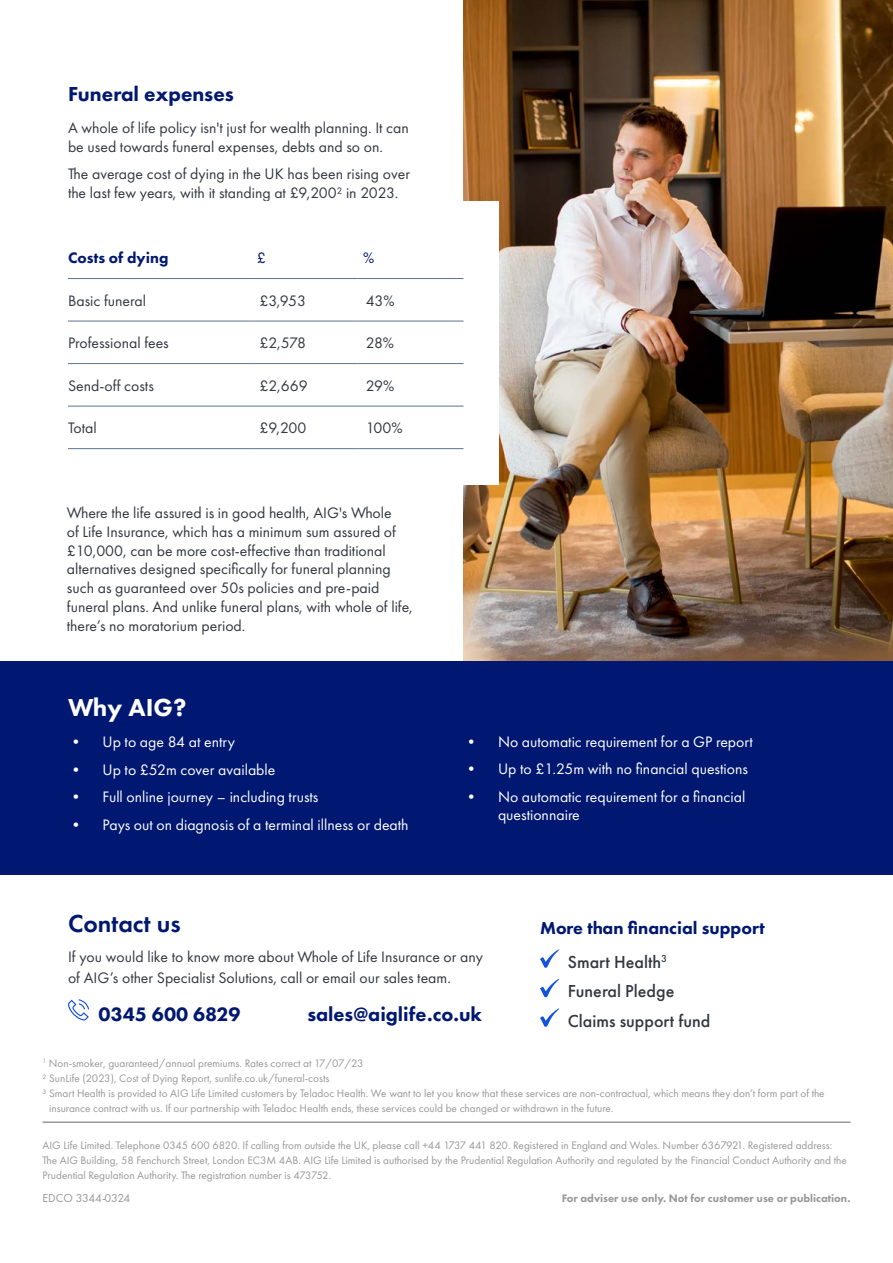
<style>
.page{position:relative;width:893px;height:1263px;background:#fff}
.page>*{position:absolute;margin:0;border:0;box-sizing:border-box;transform-origin:0 0}
.Body{font:600 25.5px "Futura PT";color:#001871}
.t1{font:800 25.5px "Futura PT";color:#fff}
.t2{font:800 21px "Futura PT";color:#001871}
.t3{font:800 20.25px "Futura PT";color:#001871}
.Body-2{font:500 18px "Futura PT";color:#343741}
.FUT_BOLD_-_12pt_Blue{font:800 18px "Futura PT";color:#001871}
.Body-3{font:15.75px/18.9px "Futura PT";color:#343741}
.Body-4{font:15.75px/18.9px "Futura PT";color:#fff}
.Body-5{font:800 15.75px "Futura PT";color:#001871}
.Body-6{font:15.75px "Futura PT";color:#001871}
.t4{font:12px "Futura PT";color:#999898}
.t5{font:11.25px/15px "Futura PT";color:#999898}
.t6{font:800 11.25px "Futura PT";color:#999898}
</style>
<div class="page">
<img style="left:463px;top:0;width:430px;height:661px">
<div style="left:0;top:661px;width:893px;height:213px;background:#001871"></div>
<svg style="left:68px;top:999px;width:21px;height:21px"></svg>
<hr style="left:43px;top:1121px;width:807px;height:2px;background:#999898">
<svg style="left:540px;top:949px;width:19px;height:19px"></svg>
<svg style="left:540px;top:979px;width:19px;height:18px"></svg>
<svg style="left:540px;top:1008px;width:19px;height:19px"></svg>
<div style="left:67px;top:201px;width:432px;height:283px;background:#fff"></div>
<hr style="left:68px;top:278px;width:183px;height:1px;background:#5d738d">
<hr style="left:68px;top:321px;width:183px;height:1px;background:#5d738d">
<hr style="left:68px;top:363px;width:183px;height:1px;background:#5d738d">
<hr style="left:68px;top:406px;width:183px;height:1px;background:#5d738d">
<hr style="left:68px;top:448px;width:183px;height:1px;background:#5d738d">
<hr style="left:251px;top:321px;width:106px;height:1px;background:#5d738d">
<hr style="left:357px;top:321px;width:106px;height:1px;background:#5d738d">
<hr style="left:251px;top:363px;width:106px;height:1px;background:#5d738d">
<hr style="left:357px;top:363px;width:106px;height:1px;background:#5d738d">
<hr style="left:251px;top:406px;width:106px;height:1px;background:#5d738d">
<hr style="left:357px;top:406px;width:106px;height:1px;background:#5d738d">
<hr style="left:251px;top:448px;width:106px;height:1px;background:#5d738d">
<hr style="left:357px;top:448px;width:106px;height:1px;background:#5d738d">
<hr style="left:251px;top:278px;width:106px;height:1px;background:#5d738d">
<hr style="left:357px;top:278px;width:106px;height:1px;background:#5d738d">
<h3 class="t2" style="left:68px;top:81px;width:167px">Funeral expenses</h3>
<p class="Body-3" style="left:68px;top:118px;width:342px">A whole of life policy isn't just for wealth planning. It can be used towards funeral expenses, debts and so on.</p>
<p class="Body-3" style="left:68px;top:164px;width:344px">The average cost of dying in the UK has been rising over the last few years, with it standing at £9,200² in 2023.</p>
<p class="Body-5" style="left:68px;top:248px;width:102px">Costs of dying</p>
<p class="Body-6" style="left:257px;top:249px;width:10px">£</p>
<p class="Body-6" style="left:363px;top:249px;width:13px">%</p>
<p class="Body-3" style="left:68px;top:291px;width:80px">Basic funeral</p>
<p class="Body-3" style="left:259px;top:291px;width:48px">£3,953</p>
<p class="Body-3" style="left:366px;top:291px;width:31px">43%</p>
<p class="Body-3" style="left:68px;top:334px;width:102px">Professional fees</p>
<p class="Body-3" style="left:259px;top:334px;width:48px">£2,578</p>
<p class="Body-3" style="left:366px;top:334px;width:30px">28%</p>
<p class="Body-3" style="left:68px;top:376px;width:87px">Send-off costs</p>
<p class="Body-3" style="left:259px;top:376px;width:50px">£2,669</p>
<p class="Body-3" style="left:366px;top:376px;width:30px">29%</p>
<p class="Body-3" style="left:68px;top:419px;width:30px">Total</p>
<p class="Body-3" style="left:259px;top:419px;width:49px">£9,200</p>
<p class="Body-3" style="left:366px;top:419px;width:39px">100%</p>
<p class="Body-3" style="left:67px;top:503px;width:347px">Where the life assured is in good health, AIG's Whole<br>of Life Insurance, which has a minimum sum assured of £10,000, can be more cost-effective than traditional alternatives designed specifically for funeral planning such as guaranteed over 50s policies and pre-paid funeral plans. And unlike funeral plans, with whole of life, there’s no moratorium period.</p>
<h2 class="t1" style="left:68px;top:691px;width:120px">Why AIG?</h2>
<p class="Body-4" style="left:68px;top:732px;width:168px">• Up to age 84 at entry</p>
<p class="Body-4" style="left:68px;top:760px;width:209px">• Up to £52m cover available</p>
<p class="Body-4" style="left:68px;top:787px;width:252px">• Full online journey – including trusts</p>
<p class="Body-4" style="left:68px;top:815px;width:342px">• Pays out on diagnosis of a terminal illness or death</p>
<p class="Body-4" style="left:463px;top:732px;width:291px">• No automatic requirement for a GP report</p>
<p class="Body-4" style="left:463px;top:759px;width:286px">• Up to £1.25m with no financial questions</p>
<p class="Body-4" style="left:498px;top:787px;width:249px;text-indent:-34px">• No automatic requirement for a financial questionnaire</p>
<p class="Body" style="left:68px;top:908px;width:114px">Contact us</p>
<p class="Body-3" style="left:68px;top:946px;width:417px;line-height:21px">If you would like to know more about Whole of Life Insurance or any of AIG’s other Specialist Solutions, call or email our sales team.</p>
<p class="t3" style="left:99px;top:1001px;width:144px">0345 600 6829</p>
<p class="t3" style="left:307px;top:1001px;width:176px">sales@aiglife.co.uk</p>
<p class="t5" style="left:43px;top:1056px;width:322px"><sup>1</sup> Non-smoker, guaranteed/annual premiums. Rates correct at 17/07/23</p>
<p class="t5" style="left:43px;top:1071px;width:288px">² SunLife (2023), Cost of Dying Report, sunlife.co.uk/funeral-costs</p>
<p class="t5" style="left:49px;top:1086px;width:777px;text-indent:-7px">³ Smart Health is provided to AIG Life Limited customers by Teladoc Health. We want to let you know that these services are non-contractual, which means they don’t form part of the insurance contract with us. If our partnership with Teladoc Health ends, these services could be changed or withdrawn in the future.</p>
<p class="FUT_BOLD_-_12pt_Blue" style="left:540px;top:917px;width:226px">More than financial support</p>
<p class="Body-2" style="left:568px;top:951px;width:101px">Smart Health<sup>3</sup></p>
<p class="Body-2" style="left:568px;top:980px;width:108px">Funeral Pledge</p>
<p class="Body-2" style="left:568px;top:1010px;width:144px">Claims support fund</p>
<p class="t5" style="left:43px;top:1137px;width:806px">AIG Life Limited. Telephone 0345 600 6820. If calling from outside the UK, please call +44 1737 441 820. Registered in England and Wales. Number 6367921. Registered address:<br>The AIG Building, 58 Fenchurch Street, London EC3M 4AB. AIG Life Limited is authorised by the Prudential Regulation Authority and regulated by the Financial Conduct Authority and the<br>Prudential Regulation Authority. The registration number is 473752.</p>
<p class="t4" style="left:43px;top:1191px;width:89px">EDCO 3344-0324</p>
<p class="t6" style="left:562px;top:1191px;width:290px">For adviser use only. Not for customer use or publication.</p>
</div>
